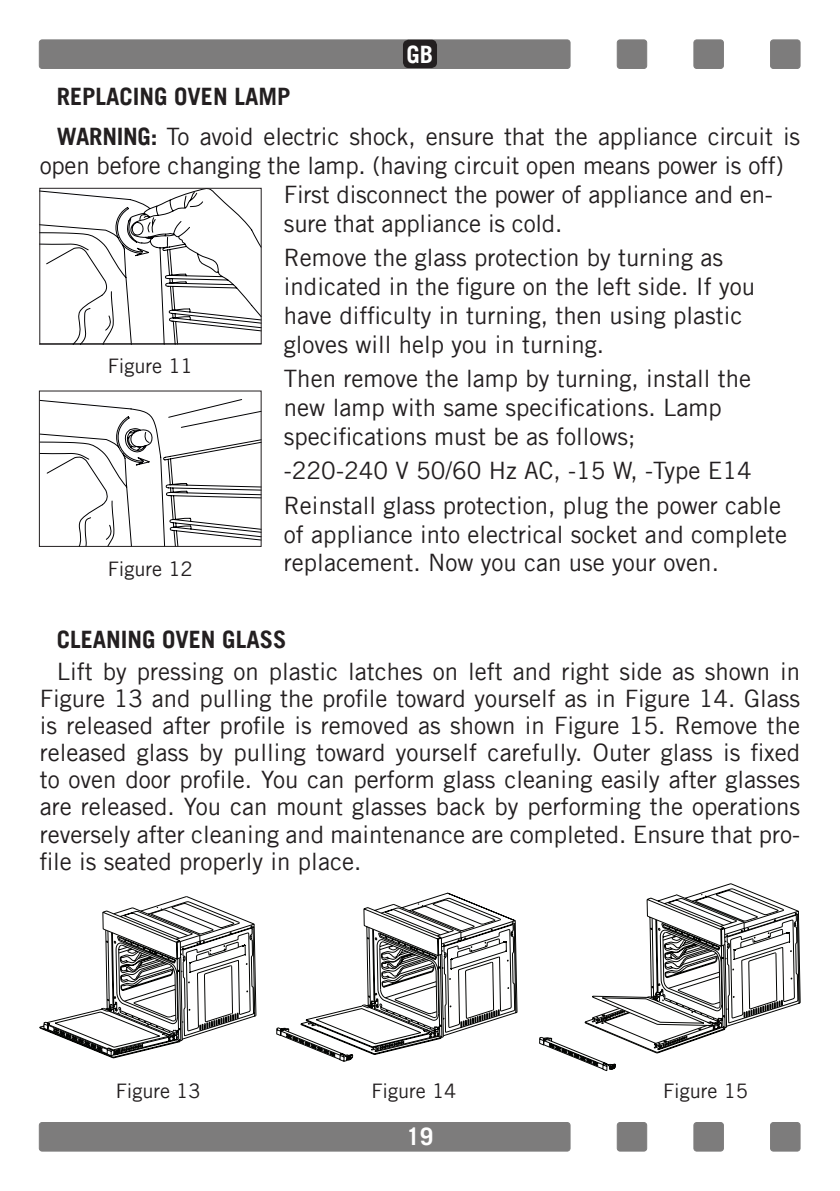
<style>
.page{position:relative;width:840px;height:1191px;background:#fff}
.page>*{position:absolute;margin:0;border:0;box-sizing:border-box;transform-origin:0 0}
.t1{font:24px/28.8px "Trade Gothic";color:#231f20}
.t2{font:700 24px "Trade Gothic";color:#231f20}
.t3{font:700 24px "Trade Gothic";color:#fff}
.t4{font:20px "Trade Gothic";color:#231f20}
.s1{font-weight:700}
</style>
<div class="page">
<div style="left:39px;top:40px;width:530px;height:28px;background:#7d7c7c;border-radius:3px"></div>
<div style="left:39px;top:40px;width:531px;height:29px;border:1px solid #7d7c7c;border-radius:3px"></div>
<div style="left:770px;top:40px;width:29px;height:28px;background:#7d7c7c;border-radius:3px"></div>
<div style="left:769px;top:40px;width:30px;height:29px;border:1px solid #7d7c7c;border-radius:3px"></div>
<div style="left:617px;top:40px;width:29px;height:28px;background:#7d7c7c;border-radius:3px"></div>
<div style="left:616px;top:40px;width:30px;height:29px;border:1px solid #7d7c7c;border-radius:3px"></div>
<div style="left:693px;top:40px;width:30px;height:28px;background:#7d7c7c;border-radius:3px"></div>
<div style="left:693px;top:40px;width:30px;height:29px;border:1px solid #7d7c7c;border-radius:3px"></div>
<div style="left:39px;top:1122px;width:530px;height:29px;background:#7d7c7c;border-radius:3px"></div>
<div style="left:39px;top:1122px;width:531px;height:29px;border:1px solid #7d7c7c;border-radius:3px"></div>
<div style="left:770px;top:1122px;width:29px;height:29px;background:#7d7c7c;border-radius:3px"></div>
<div style="left:769px;top:1122px;width:30px;height:29px;border:1px solid #7d7c7c;border-radius:3px"></div>
<div style="left:617px;top:1122px;width:29px;height:29px;background:#7d7c7c;border-radius:3px"></div>
<div style="left:616px;top:1122px;width:30px;height:29px;border:1px solid #7d7c7c;border-radius:3px"></div>
<div style="left:693px;top:1122px;width:30px;height:29px;background:#7d7c7c;border-radius:3px"></div>
<div style="left:693px;top:1122px;width:30px;height:29px;border:1px solid #7d7c7c;border-radius:3px"></div>
<svg style="left:39px;top:187px;width:223px;height:158px"></svg>
<svg style="left:39px;top:390px;width:223px;height:157px"></svg>
<svg style="left:39px;top:896px;width:217px;height:162px"></svg>
<svg style="left:276px;top:892px;width:241px;height:170px"></svg>
<svg style="left:539px;top:883px;width:261px;height:188px"></svg>
<div style="left:403px;top:40px;width:34px;height:28px;background:#231f20;border-radius:6px"></div>
<p class="t3" style="left:406px;top:39px;width:28px">GB</p>
<p class="t1" style="left:57px;top:76px;width:744px;line-height:40.2px"><span class="s1">REPLACING OVEN LAMP<br>WARNING:</span> To avoid electric shock, ensure that the appliance circuit is</p>
<p class="t1" style="left:284px;top:151px;width:501px;text-indent:-244px">open before changing the lamp. (having circuit open means power is off)<br>First disconnect the power of appliance and en&shy;sure that appliance is cold.</p>
<p class="t1" style="left:284px;top:243px;width:472px">Remove the glass protection by turning as indicated in the figure on the left side. If you have difficulty in turning, then using plastic gloves will help you in turning.</p>
<p class="t1" style="left:284px;top:364px;width:468px">Then remove the lamp by turning, install the new lamp with same specifications. Lamp specifications must be as follows;</p>
<p class="t1" style="left:284px;top:453px;width:498px;line-height:34.4px">-220-240 V 50/60 Hz AC, -15 W, -Type E14<br>Reinstall glass protection, plug the power cable</p>
<p class="t1" style="left:284px;top:519px;width:504px">of appliance into electrical socket and complete replacement. Now you can use your oven.</p>
<p class="t4" style="left:108px;top:353px;width:87px">Figure 11</p>
<p class="t4" style="left:108px;top:557px;width:87px">Figure 12</p>
<p class="t2" style="left:57px;top:624px;width:231px">CLEANING OVEN GLASS</p>
<p class="t1" style="left:40px;top:658px;width:761px;line-height:27px;text-align:justify;text-indent:17px">Lift by pressing on plastic latches on left and right side as shown in Figure 13 and pulling the profile toward yourself as in Figure 14. Glass is released after profile is removed as shown in Figure 15. Remove the released glass by pulling toward yourself carefully. Outer glass is fixed to oven door profile. You can perform glass cleaning easily after glasses are released. You can mount glasses back by performing the operations reversely after cleaning and maintenance are completed. Ensure that pro&shy;file is seated properly in place.</p>
<p class="t4" style="left:116px;top:1079px;width:87px">Figure 13</p>
<p class="t4" style="left:371px;top:1079px;width:86px">Figure 14</p>
<p class="t4" style="left:662px;top:1079px;width:86px">Figure 15</p>
<p class="t3" style="left:406px;top:1122px;width:28px">19</p>
</div>
